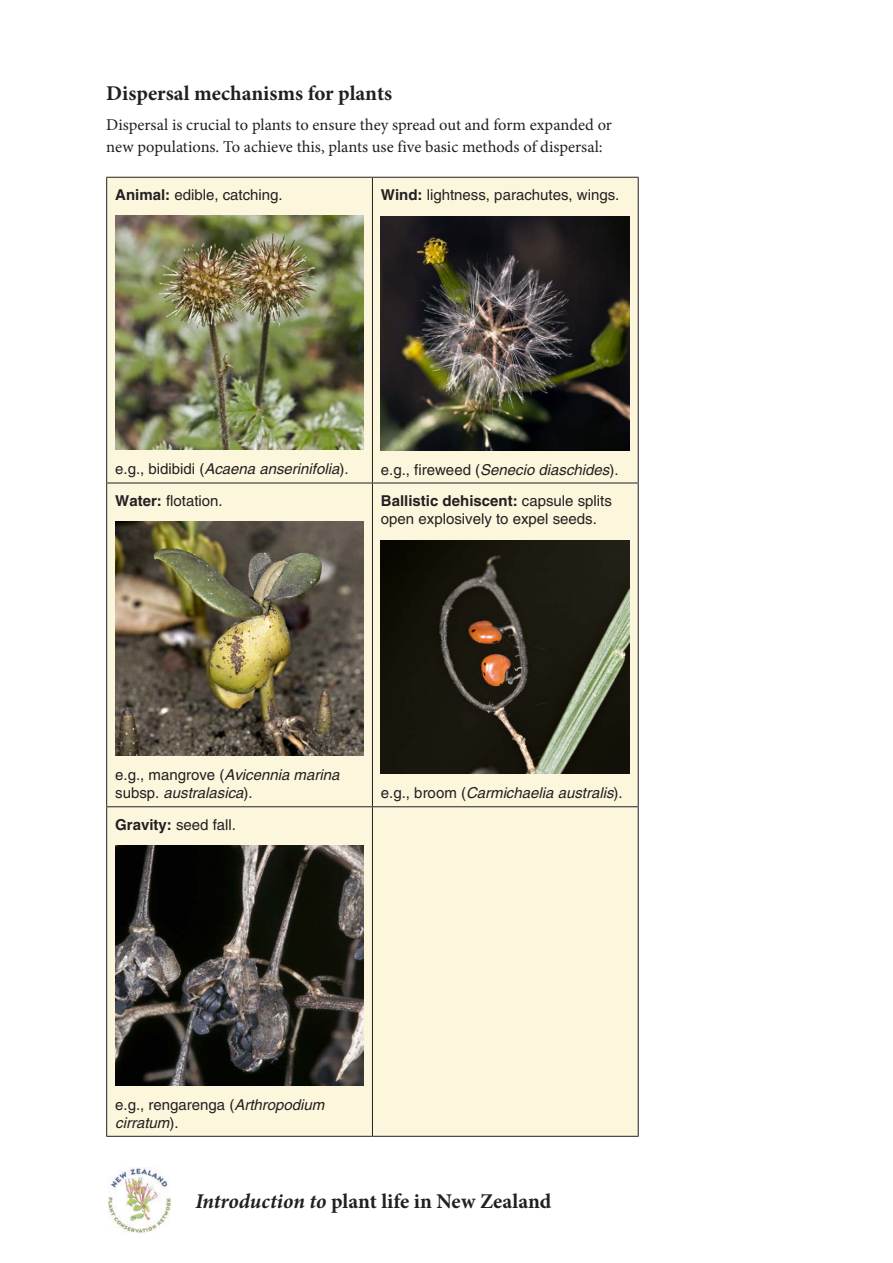
<style>
.page{position:relative;width:893px;height:1263px;background:#fff}
.page>*{position:absolute;margin:0;border:0;box-sizing:border-box;transform-origin:0 0}
.Heading_2{font:700 21px "Minion Pro";color:#231f20}
.Body_text{font:16.5px/21.5px "Minion Pro";color:#231f20}
.Box_heading_2{font:italic 15px/18px "Helvetica Maori";color:#231f20}
.Box_heading_2-2{font:15px/18px "Helvetica Maori";color:#231f20}
.s1{font-weight:700}
.s2{font-style:normal}
.s3{font-style:italic}
</style>
<div class="page">
<img style="left:109px;top:1167px;width:62px;height:66px">
<div style="left:107px;top:178px;width:531px;height:958px;background:#fcf6dd"></div>
<hr style="left:106px;top:177px;width:266px;height:1px;background:#231f20">
<hr style="left:106px;top:178px;width:1px;height:305px;background:#231f20">
<hr style="left:372px;top:177px;width:267px;height:1px;background:#231f20">
<hr style="left:372px;top:178px;width:1px;height:305px;background:#231f20">
<hr style="left:638px;top:178px;width:1px;height:305px;background:#231f20">
<hr style="left:106px;top:483px;width:266px;height:1px;background:#231f20">
<hr style="left:106px;top:483px;width:1px;height:323px;background:#231f20">
<hr style="left:372px;top:483px;width:267px;height:1px;background:#231f20">
<hr style="left:372px;top:483px;width:1px;height:323px;background:#231f20">
<hr style="left:638px;top:483px;width:1px;height:323px;background:#231f20">
<hr style="left:106px;top:806px;width:266px;height:1px;background:#231f20">
<hr style="left:106px;top:807px;width:1px;height:329px;background:#231f20">
<hr style="left:372px;top:806px;width:267px;height:1px;background:#231f20">
<hr style="left:372px;top:807px;width:1px;height:329px;background:#231f20">
<hr style="left:638px;top:807px;width:1px;height:329px;background:#231f20">
<hr style="left:106px;top:1136px;width:266px;height:1px;background:#231f20">
<hr style="left:372px;top:1136px;width:267px;height:1px;background:#231f20">
<img style="left:115px;top:216px;width:249px;height:234px">
<img style="left:381px;top:216px;width:249px;height:234px">
<img style="left:115px;top:522px;width:249px;height:233px">
<img style="left:381px;top:540px;width:249px;height:234px">
<img style="left:115px;top:845px;width:249px;height:240px">
<p class="Heading_2" style="left:106px;top:79px;width:287px">Dispersal mechanisms for plants</p>
<p class="Body_text" style="left:106px;top:114px;width:507px">Dispersal is crucial to plants to ensure they spread out and form expanded or new populations. To achieve this, plants use five basic methods of dispersal:</p>
<p class="Box_heading_2-2" style="left:115px;top:186px;width:169px"><span class="s1">Animal:</span> edible, catching.</p>
<p class="Box_heading_2-2" style="left:381px;top:186px;width:240px"><span class="s1">Wind:</span> lightness, parachutes, wings.</p>
<p class="Box_heading_2" style="left:115px;top:460px;width:235px"><span class="s2">e.g., bidibidi (</span>Acaena anserinifolia<span class="s2">).</span></p>
<p class="Box_heading_2-2" style="left:115px;top:492px;width:109px"><span class="s1">Water:</span> flotation.</p>
<p class="Box_heading_2" style="left:381px;top:460px;width:239px"><span class="s2">e.g., fireweed (</span>Senecio diaschides<span class="s2">).</span></p>
<p class="Box_heading_2-2" style="left:381px;top:492px;width:232px"><span class="s1">Ballistic dehiscent:</span> capsule splits open explosively to expel seeds.</p>
<p class="Box_heading_2" style="left:115px;top:766px;width:226px"><span class="s2">e.g., mangrove (</span>Avicennia marina <span class="s2">subsp.</span> australasica<span class="s2">).</span></p>
<p class="Box_heading_2-2" style="left:115px;top:815px;width:122px"><span class="s1">Gravity:</span> seed fall.</p>
<p class="Box_heading_2" style="left:381px;top:784px;width:243px"><span class="s2">e.g., broom (</span>Carmichaelia australis<span class="s2">).</span></p>
<p class="Box_heading_2" style="left:115px;top:1095px;width:211px"><span class="s2">e.g., rengarenga (</span>Arthropodium cirratum<span class="s2">).</span></p>
<h1 class="Heading_2" style="left:196px;top:1186px;width:357px"><span class="s3">Introduction to</span> plant life in New Zealand</h1>
</div>
